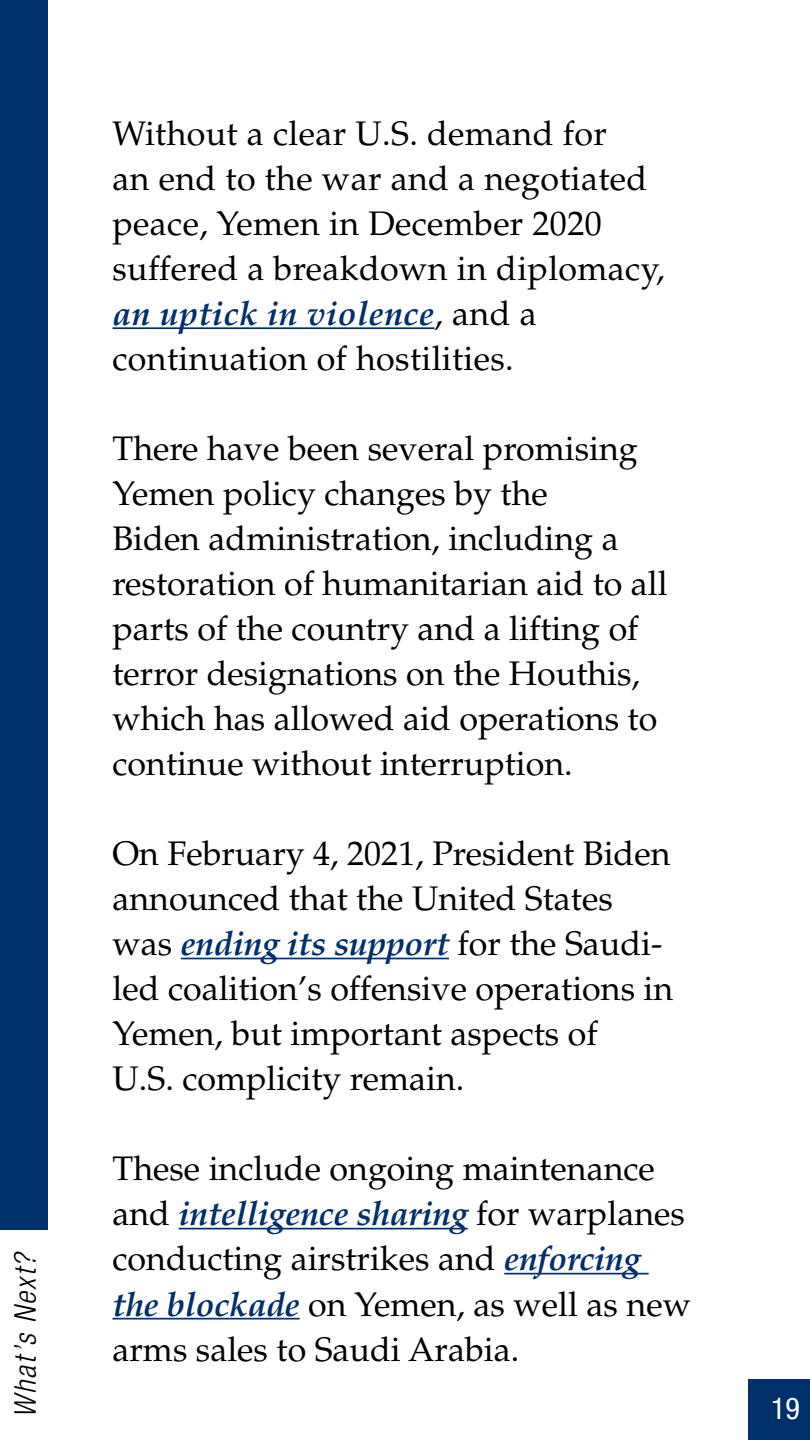
<style>
.page{position:relative;width:810px;height:1440px;background:#fff}
.page>*{position:absolute;margin:0;border:0;box-sizing:border-box;transform-origin:0 0}
.t1{font:34.05px/45px "Palatino LT Std";color:#000}
.t2{font:italic 300 condensed 30px "Helvetica Neue LT Std";color:#000}
.t3{font:condensed 30px "Helvetica Neue LT Std";color:#fff}
.s1{font-weight:700;font-style:italic;color:#00306b}
</style>
<div class="page">
<div style="left:748px;top:1379px;width:62px;height:61px;background:#00306b"></div>
<hr style="left:112px;top:327px;width:323px;height:2px;background:#00306b">
<hr style="left:181px;top:958px;width:268px;height:1px;background:#00306b">
<hr style="left:179px;top:1228px;width:289px;height:1px;background:#00306b">
<hr style="left:504px;top:1273px;width:145px;height:1px;background:#00306b">
<hr style="left:112px;top:1318px;width:188px;height:2px;background:#00306b">
<div style="left:0;top:0;width:48px;height:1230px;background:#00306b"></div>
<p class="t2" style="left:8px;top:1418px;width:169px;rotate:-90deg">What’s Next?</p>
<p class="t1" style="left:112px;top:111px;width:554px">Without a clear U.S. demand for<br>an end to the war and a negotiated peace, Yemen in December 2020 suffered a breakdown in diplomacy, <span class="s1">an uptick in violence</span>, and a continuation of hostilities.</p>
<p class="t1" style="left:112px;top:426px;width:557px">There have been several promising Yemen policy changes by the<br>Biden administration, including a restoration of humanitarian aid to all parts of the country and a lifting of terror designations on the Houthis, which has allowed aid operations to continue without interruption.</p>
<p class="t1" style="left:112px;top:832px;width:562px">On February 4, 2021, President Biden announced that the United States was <span class="s1">ending its support</span> for the Saudi&shy;led coalition’s offensive operations in Yemen, but important aspects of<br>U.S. complicity remain.</p>
<p class="t1" style="left:112px;top:1147px;width:580px">These include ongoing maintenance and <span class="s1">intelligence sharing</span> for warplanes conducting airstrikes and <span class="s1">enforcing the blockade</span> on Yemen, as well as new arms sales to Saudi Arabia.</p>
<p class="t3" style="left:771px;top:1391px;width:30px">19</p>
</div>
